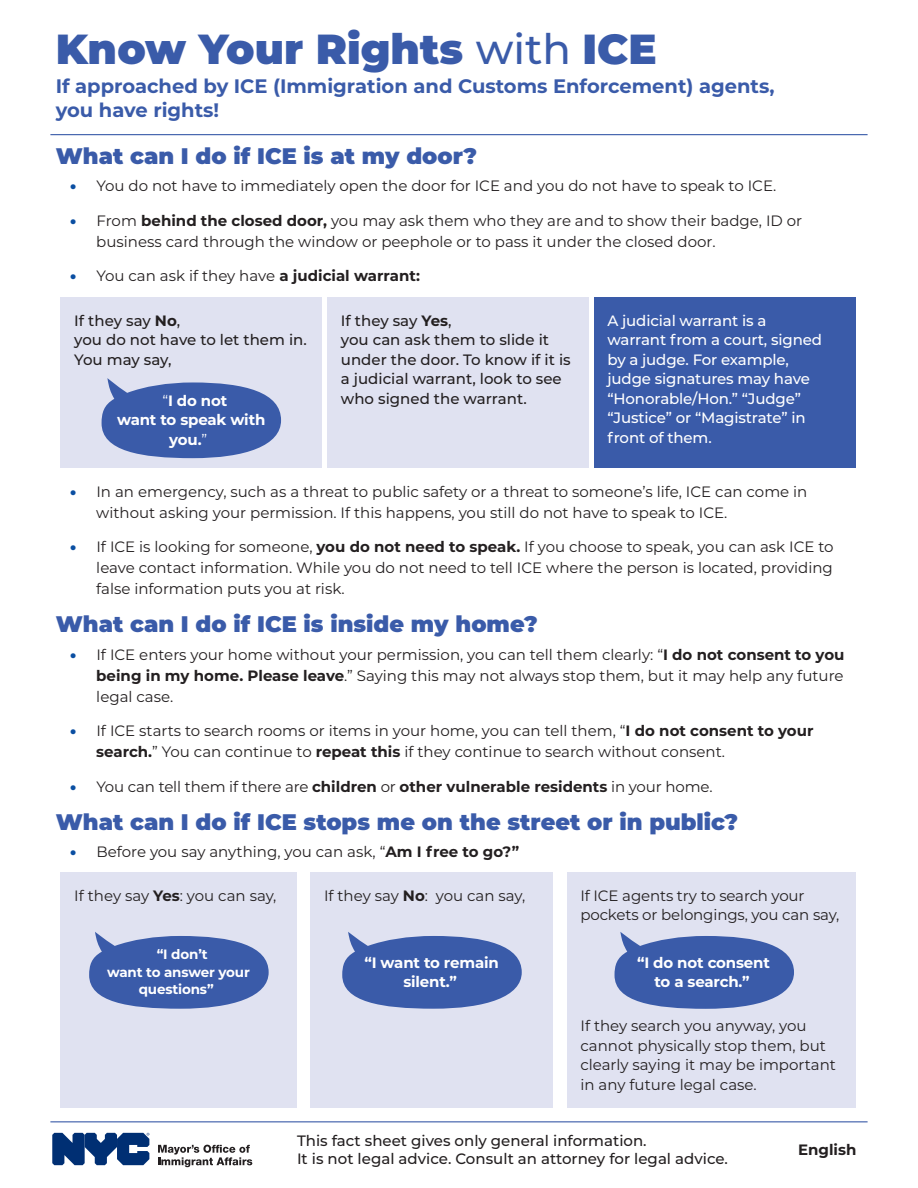
<style>
.page{position:relative;width:918px;height:1188px;background:#fff}
.page>*{position:absolute;margin:0;border:0;box-sizing:border-box;transform-origin:0 0}
.Page_Heading{font:900 42px "Montserrat";color:#3a5ba9}
.sub-bullet_top{font:900 22.5px "Montserrat";color:#3a5ba9}
.t1{font:700 19.5px/24px "Montserrat";color:#3a5ba9}
.sub-bullet_top-2{font:15px/19.5px "Montserrat";color:#231f20}
.t2{font:500 15px/19.5px "Montserrat";color:#231f20}
.t3{font:500 15px/19.5px "Montserrat";letter-spacing:-.01em;color:#fff}
.t4{font:700 15px/19.8px "Montserrat";letter-spacing:-.01em;color:#fff;text-align:center}
.sub_bullet_2{font:15px "Montserrat";color:#231f20}
.t5{font:900 15px "Montserrat";color:#0a4fa2}
.t6{font:700 15px "Montserrat";color:#231f20}
.t7{font:700 13.5px/17.5px "Montserrat";letter-spacing:-.01em;color:#fff;text-align:center}
.s1{font-weight:500}
.s2{font-weight:700}
.s3{font-weight:400}
</style>
<div class="page">
<svg style="left:158px;top:1145px;width:94px;height:22px"></svg>
<svg style="left:52px;top:1133px;width:97px;height:32px"></svg>
<hr style="left:50px;top:1121px;width:818px;height:1px;background:#3a5ba9">
<div style="left:61px;top:298px;width:261px;height:170px;background:#e0e2f1"></div>
<svg style="left:102px;top:378px;width:179px;height:80px"></svg>
<div style="left:327px;top:298px;width:261px;height:170px;background:#e0e2f1"></div>
<div style="left:594px;top:298px;width:261px;height:170px;background:#3a5ba9"></div>
<div style="left:61px;top:873px;width:236px;height:235px;background:#e0e2f1"></div>
<svg style="left:89px;top:932px;width:180px;height:77px"></svg>
<div style="left:310px;top:873px;width:244px;height:235px;background:#e0e2f1"></div>
<svg style="left:342px;top:932px;width:180px;height:77px"></svg>
<div style="left:567px;top:873px;width:288px;height:235px;background:#e0e2f1"></div>
<svg style="left:615px;top:932px;width:179px;height:77px"></svg>
<hr style="left:50px;top:134px;width:818px;height:1px;background:#3a5ba9">
<h1 class="Page_Heading" style="left:56px;top:18px;width:602px">Know Your Rights <span class="s1">with</span> ICE</h1>
<p class="t1" style="left:56px;top:74px;width:720px">If approached by ICE (Immigration and Customs Enforcement) agents, you have rights!</p>
<p class="sub-bullet_top" style="left:56px;top:139px;width:423px">What can I do if ICE is at my door?</p>
<p class="sub-bullet_top-2" style="left:96px;top:176px;width:681px">You do not have to immediately open the door for ICE and you do not have to speak to ICE.</p>
<p class="t5" style="left:70px;top:175px;width:8px">•</p>
<p class="t5" style="left:70px;top:209px;width:8px">•</p>
<p class="sub-bullet_top-2" style="left:96px;top:210px;width:707px">From <span class="s2">behind the closed door,</span> you may ask them who they are and to show their badge ID, or</p>
<p class="sub-bullet_top-2" style="left:96px;top:231px;width:621px">business card through the window or peephole or to pass it under the closed door.</p>
<p class="sub-bullet_top-2" style="left:96px;top:266px;width:325px">You can ask if they have <span class="s2">a judicial warrant:</span></p>
<p class="t5" style="left:70px;top:265px;width:8px">•</p>
<p class="t2" style="left:74px;top:310px;width:234px">If they say <span class="s2">No</span>,<br>you do not have to let them in.<br>You may say,</p>
<p class="t4" style="left:117px;top:390px;width:150px">I<span class="s3">“</span> do not<br>want to speak with you <span class="s3">“</span>.</p>
<p class="t2" style="left:341px;top:310px;width:231px">If they say <span class="s2">Yes</span>,<br>you can ask them to slide it under the door. To know if it is a judicial warrant, look to see who signed the warrant.</p>
<p class="t3" style="left:608px;top:310px;width:216px">A judicial warrant is a warrant from a court, signed by a judge. For example, judge signatures may have “Honorable/Hon.” “Judge“ “Justice” or “Magistrate” in front of them.</p>
<p class="t5" style="left:70px;top:480px;width:8px">•</p>
<p class="t5" style="left:70px;top:536px;width:8px">•</p>
<p class="sub-bullet_top-2" style="left:96px;top:481px;width:713px">In an emergency, such as a threat to public safety or a threat to someone s’ life, ICE can come in</p>
<p class="sub-bullet_top-2" style="left:96px;top:502px;width:633px">without asking your permission If. this happens, you still do not have to speak to ICE.</p>
<p class="sub-bullet_top-2" style="left:96px;top:537px;width:739px">If ICE is looking for someone, <span class="s2">you do not need to speak</span> If<span class="s2">.</span> you choose to speak, you can ask ICE to</p>
<p class="sub-bullet_top-2" style="left:96px;top:557px;width:738px;line-height:21px">leave contact information. While you do not need to tell ICE where the person is located, providing false information puts you at risk.</p>
<p class="sub-bullet_top" style="left:56px;top:607px;width:483px">What can I do if ICE is inside my home?</p>
<p class="sub-bullet_top-2" style="left:96px;top:644px;width:750px">If ICE enters your home without your permission, you can tell them clearly “: <span class="s2">I do not consent to you</span></p>
<p class="t5" style="left:70px;top:643px;width:8px">•</p>
<p class="t5" style="left:70px;top:720px;width:8px">•</p>
<p class="t5" style="left:70px;top:775px;width:8px">•</p>
<p class="sub-bullet_top-2" style="left:96px;top:664px;width:749px;line-height:21px"><span class="s2">being in my home. Please leave</span> ” . Saying this may not always stop them, but it may help any future legal case.</p>
<p class="sub-bullet_top-2" style="left:96px;top:721px;width:719px">If ICE starts to search rooms or items in your home, you can tell them “, <span class="s2">I do not consent to your</span></p>
<p class="sub-bullet_top-2" style="left:96px;top:742px;width:630px"><span class="s2">search.</span>” You can continue to <span class="s2">repeat this</span> if they continue to search without consent.</p>
<p class="sub-bullet_top-2" style="left:96px;top:776px;width:618px">You can tell them if there are <span class="s2">children</span> or <span class="s2">other vulnerable residents</span> in your home.</p>
<p class="sub-bullet_top" style="left:56px;top:806px;width:684px">What can I do if ICE stops me on the street or in public?</p>
<p class="sub-bullet_top-2" style="left:96px;top:841px;width:424px">Before you say anything, you can ask “, <span class="s2">Am I free to go?“</span></p>
<p class="t5" style="left:70px;top:840px;width:8px">•</p>
<p class="sub_bullet_2" style="left:74px;top:885px;width:204px">If they say <span class="s2">Yes</span>: you can say,</p>
<p class="t7" style="left:107px;top:945px;width:144px">I“ don t’<br>want to answer your questions“</p>
<p class="sub-bullet_top-2" style="left:324px;top:885px;width:106px">If they say <span class="s2">No</span>:</p>
<p class="sub-bullet_top-2" style="left:436px;top:885px;width:91px">you can say,</p>
<p class="t4" style="left:364px;top:952px;width:136px">I“ want to remain silent “.</p>
<p class="sub-bullet_top-2" style="left:580px;top:885px;width:260px">If ICE agents try to search your pockets or belongings, you can say,</p>
<p class="t4" style="left:637px;top:952px;width:135px">I“ do not consent to a search “.</p>
<p class="sub-bullet_top-2" style="left:580px;top:1015px;width:257px">If they search you anyway, you cannot physically stop them, but clearly saying it may be important in any future legal case.</p>
<p class="t2" style="left:297px;top:1131px;width:351px">This fact sheet gives only general information.</p>
<p class="t2" style="left:297px;top:1149px;width:433px">It is not legal advice. Consult an attorney for legal advice.</p>
<p class="t6" style="left:798px;top:1139px;width:60px">English</p>
</div>
